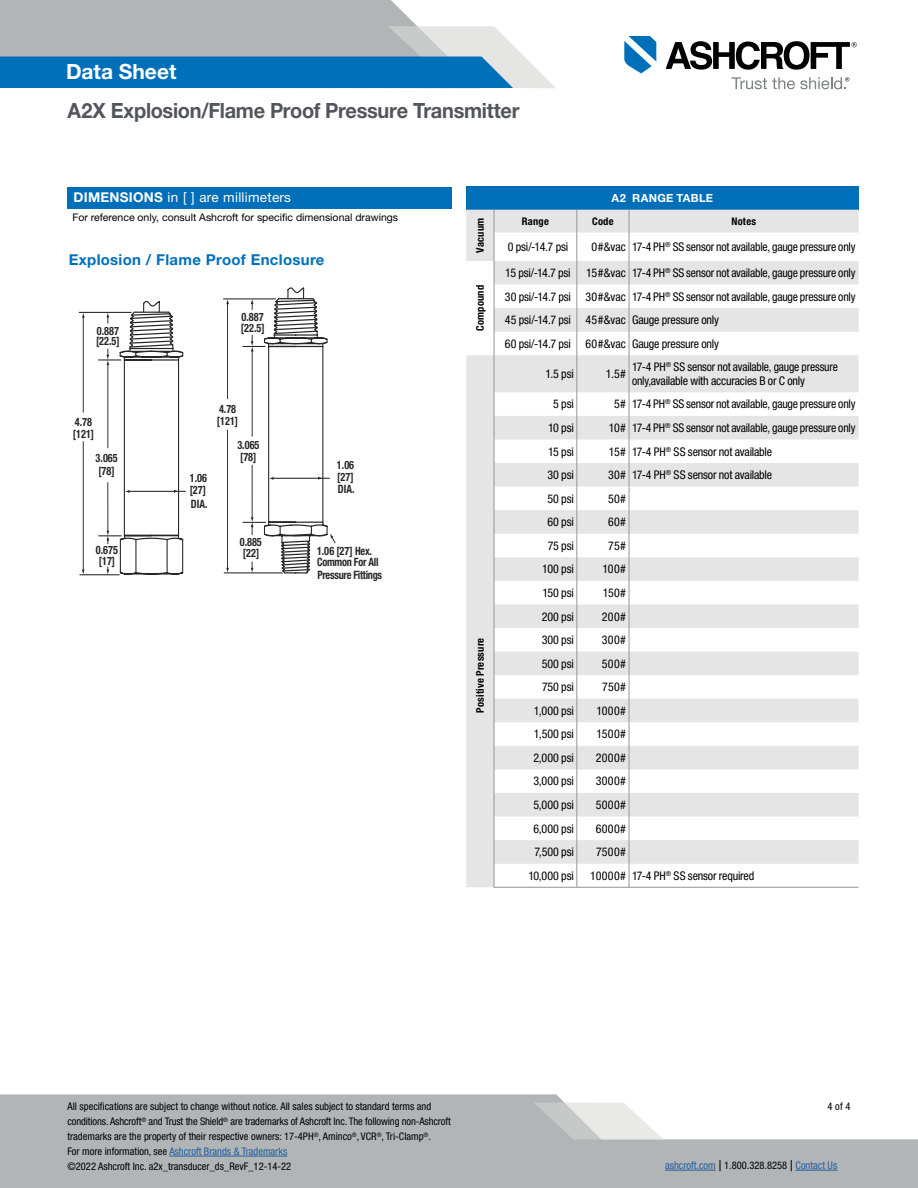
<style>
.page{position:relative;width:918px;height:1188px;background:#fff}
.page>*{position:absolute;margin:0;border:0;box-sizing:border-box;transform-origin:0 0}
.t1{font:700 21px "Helvetica Neue LT Pro";letter-spacing:-.015em;color:#52555b;scale:.95 1}
.t2{font:700 21px "Helvetica Neue LT Pro";color:#fff}
.FEATURES_Header{font:700 15px "Helvetica Neue LT Pro";letter-spacing:.02em;color:#006fba}
.t3{font:13.5px "Helvetica Neue LT Pro";letter-spacing:.02em;color:#fff}
.t4{font:condensed 12px/13.5px "Helvetica Neue LT Pro";letter-spacing:-.015em;color:#000}
.t5{font:700 condensed 11.55px/24.3px "Helvetica Neue LT Std";color:#292526;scale:.89 1}
.t6{font:700 condensed 11.55px/12.1px "Helvetica Neue LT Std";letter-spacing:-.025em;color:#292526;scale:.89 1}
.t7{font:700 11.25px "Helvetica Neue LT Pro";letter-spacing:.025em;color:#fff}
.t8{font:condensed 10.5px/15px "Helvetica Neue LT Pro";color:#000}
.t9{font:10.5px "Helvetica Neue LT Pro";color:#000}
.t10{font:700 condensed 10.5px "Helvetica Neue LT Pro";letter-spacing:.02em;color:#000}
.t11{font:condensed 10.5px "Helvetica Neue LT Pro";color:#215e9e}
.s1{font-weight:700}
.s2{color:#215e9e}
.s3{font-size:15px;color:#000}
.s4{color:#000}
</style>
<div class="page">
<svg style="left:0;top:0;width:555px;height:88px;background:#86abc3"></svg>
<svg style="left:0;top:1094px;width:918px;height:94px;fill:#b2b5b6"></svg>
<svg style="left:534px;top:1102px;width:129px;height:37px"></svg>
<hr style="left:169px;top:1156px;width:118px;height:1px;background:#215e9e">
<hr style="left:665px;top:1170px;width:51px;height:1px;background:#215e9e">
<hr style="left:796px;top:1170px;width:41px;height:1px;background:#215e9e">
<svg style="left:624px;top:36px;width:32px;height:37px"></svg>
<svg style="left:666px;top:41px;width:191px;height:29px"></svg>
<svg style="left:732px;top:77px;width:117px;height:12px"></svg>
<hr style="left:80px;top:574px;width:39px;height:1px;background:#292526">
<hr style="left:79px;top:312px;width:52px;height:1px;background:#292526">
<hr style="left:83px;top:442px;width:1px;height:130px;background:#292526">
<svg style="left:82px;top:569px;width:3px;height:6px"></svg>
<hr style="left:83px;top:316px;width:1px;height:96px;background:#292526">
<hr style="left:129px;top:491px;width:56px;height:1px;background:#292526">
<svg style="left:98px;top:300px;width:86px;height:275px"></svg>
<hr style="left:224px;top:573px;width:58px;height:1px;background:#292526">
<hr style="left:223px;top:299px;width:53px;height:1px;background:#292526">
<hr style="left:227px;top:430px;width:1px;height:138px;background:#292526">
<svg style="left:226px;top:568px;width:3px;height:5px"></svg>
<hr style="left:227px;top:302px;width:1px;height:97px;background:#292526">
<svg style="left:243px;top:287px;width:93px;height:287px"></svg>
<div style="left:466px;top:187px;width:393px;height:23px;background:#006fba"></div>
<svg style="left:466px;top:210px;width:393px;height:677px;fill:#e5e5e6"></svg>
<svg style="left:576px;top:210px;width:1px;height:145px"></svg>
<svg style="left:629px;top:210px;width:1px;height:145px"></svg>
<hr style="left:576px;top:355px;width:1px;height:37px;background:#939598">
<hr style="left:629px;top:355px;width:1px;height:37px;background:#939598">
<svg style="left:494px;top:210px;width:1px;height:145px"></svg>
<hr style="left:494px;top:355px;width:1px;height:37px;background:#939598">
<svg style="left:494px;top:392px;width:1px;height:495px"></svg>
<svg style="left:576px;top:392px;width:1px;height:495px"></svg>
<svg style="left:629px;top:392px;width:1px;height:495px"></svg>
<hr style="left:494px;top:887px;width:83px;height:1px;background:#939598">
<hr style="left:577px;top:887px;width:52px;height:1px;background:#939598">
<hr style="left:629px;top:887px;width:230px;height:1px;background:#939598">
<div style="left:68px;top:187px;width:384px;height:21px;background:#006fba"></div>
<h1 class="t2" style="left:66px;top:58px;width:112px">Data Sheet</h1>
<h1 class="t1" style="left:68px;top:98px;width:477px">A2X Explosion/Flame Proof Pressure Transmitter</h1>
<p class="t3" style="left:74px;top:189px;width:219px"><span class="s1">DIMENSIONS</span> in [ ] are millimeters</p>
<p class="t9" style="left:72px;top:211px;width:327px">For reference only, consult Ashcroft for specific dimensional drawings</p>
<p class="FEATURES_Header" style="left:69px;top:250px;width:257px">Explosion / Flame Proof Enclosure</p>
<p class="t5" style="left:97px;top:318px;width:26px">0.887</p>
<p class="t5" style="left:96px;top:329px;width:28px">[22.5]</p>
<p class="t5" style="left:75px;top:409px;width:21px">4.78</p>
<p class="t5" style="left:73px;top:421px;width:25px">[121]</p>
<p class="t5" style="left:96px;top:446px;width:26px">3.065</p>
<p class="t5" style="left:98px;top:458px;width:20px">[78]</p>
<p class="t5" style="left:96px;top:538px;width:26px">0.675</p>
<p class="t5" style="left:99px;top:549px;width:20px">[17]</p>
<p class="t5" style="left:242px;top:305px;width:26px">0.887</p>
<p class="t5" style="left:241px;top:316px;width:28px">[22.5]</p>
<p class="t5" style="left:190px;top:465px;width:21px">1.06</p>
<p class="t5" style="left:191px;top:491px;width:20px">DIA.</p>
<p class="t5" style="left:190px;top:478px;width:20px">[27]</p>
<p class="t5" style="left:219px;top:397px;width:21px">4.78</p>
<p class="t5" style="left:217px;top:409px;width:25px">[121]</p>
<p class="t5" style="left:237px;top:432px;width:26px">3.065</p>
<p class="t5" style="left:240px;top:444px;width:20px">[78]</p>
<p class="t5" style="left:240px;top:530px;width:26px">0.885</p>
<p class="t5" style="left:243px;top:541px;width:20px">[22]</p>
<p class="t5" style="left:337px;top:453px;width:21px">1.06<br>DIA.</p>
<p class="t5" style="left:337px;top:464px;width:20px">[27]</p>
<p class="t6" style="left:317px;top:544px;width:75px">1.06 [27] Hex.<br>Common For All<br>Pressure Fittings</p>
<p class="t7" style="left:612px;top:191px;width:103px">A2 RANGE TABLE</p>
<p class="t10" style="left:474px;top:253px;width:36px;rotate:-90deg">Vacuum</p>
<p class="t10" style="left:522px;top:215px;width:28px">Range</p>
<p class="t10" style="left:592px;top:215px;width:23px">Code</p>
<p class="t10" style="left:731px;top:215px;width:26px">Notes</p>
<p class="t4" style="left:508px;top:240px;width:62px">0 psi/-14.7 psi</p>
<p class="t4" style="left:592px;top:240px;width:36px">0#&amp;vac</p>
<p class="t4" style="left:632px;top:240px;width:225px">17-4 PH<sup>®</sup> SS sensor not available, gauge pressure only</p>
<p class="t10" style="left:474px;top:331px;width:48px;rotate:-90deg">Compound</p>
<p class="t10" style="left:474px;top:713px;width:76px;rotate:-90deg">Positive Pressure</p>
<p class="t4" style="left:505px;top:266px;width:67px">15 psi/-14.7 psi</p>
<p class="t4" style="left:586px;top:266px;width:41px">15#&amp;vac</p>
<p class="t4" style="left:632px;top:266px;width:225px">17-4 PH<sup>®</sup> SS sensor not available, gauge pressure only</p>
<p class="t4" style="left:505px;top:290px;width:68px">30 psi/-14.7 psi</p>
<p class="t4" style="left:585px;top:290px;width:42px">30#&amp;vac</p>
<p class="t4" style="left:632px;top:290px;width:225px">17-4 PH<sup>®</sup> SS sensor not available, gauge pressure only</p>
<p class="t4" style="left:505px;top:313px;width:68px">45 psi/-14.7 psi</p>
<p class="t4" style="left:585px;top:313px;width:42px">45#&amp;vac</p>
<p class="t4" style="left:632px;top:313px;width:89px">Gauge pressure only</p>
<p class="t4" style="left:505px;top:337px;width:68px">60 psi/-14.7 psi</p>
<p class="t4" style="left:585px;top:337px;width:42px">60#&amp;vac</p>
<p class="t4" style="left:632px;top:337px;width:89px">Gauge pressure only</p>
<p class="t4" style="left:546px;top:367px;width:30px">1.5 psi</p>
<p class="t4" style="left:606px;top:367px;width:22px">1.5#</p>
<p class="t4" style="left:632px;top:360px;width:207px">17-4 PH<sup>®</sup> SS sensor not available, gauge pressure only,available with accuracies B or C only</p>
<p class="t4" style="left:553px;top:397px;width:22px">5 psi</p>
<p class="t4" style="left:614px;top:397px;width:13px">5#</p>
<p class="t4" style="left:632px;top:397px;width:225px">17-4 PH<sup>®</sup> SS sensor not available, gauge pressure only</p>
<p class="t4" style="left:548px;top:421px;width:27px">10 psi</p>
<p class="t4" style="left:609px;top:421px;width:19px">10#</p>
<p class="t4" style="left:632px;top:421px;width:225px">17-4 PH<sup>®</sup> SS sensor not available, gauge pressure only</p>
<p class="t4" style="left:548px;top:444px;width:27px">15 psi</p>
<p class="t4" style="left:609px;top:444px;width:19px">15#</p>
<p class="t4" style="left:632px;top:444px;width:142px">17-4 PH<sup>®</sup> SS sensor not available</p>
<p class="t4" style="left:548px;top:468px;width:28px">30 psi</p>
<p class="t4" style="left:608px;top:468px;width:19px">30#</p>
<p class="t4" style="left:632px;top:468px;width:142px">17-4 PH<sup>®</sup> SS sensor not available</p>
<p class="t4" style="left:548px;top:492px;width:28px">50 psi</p>
<p class="t4" style="left:608px;top:492px;width:19px">50#</p>
<p class="t4" style="left:547px;top:515px;width:28px">60 psi</p>
<p class="t4" style="left:608px;top:515px;width:20px">60#</p>
<p class="t4" style="left:548px;top:539px;width:28px">75 psi</p>
<p class="t4" style="left:608px;top:539px;width:19px">75#</p>
<p class="t4" style="left:542px;top:562px;width:33px">100 psi</p>
<p class="t4" style="left:603px;top:562px;width:25px">100#</p>
<p class="t4" style="left:542px;top:586px;width:33px">150 psi</p>
<p class="t4" style="left:603px;top:586px;width:25px">150#</p>
<p class="t4" style="left:542px;top:609px;width:34px">200 psi</p>
<p class="t4" style="left:602px;top:609px;width:26px">200#</p>
<p class="t4" style="left:542px;top:633px;width:34px">300 psi</p>
<p class="t4" style="left:602px;top:633px;width:26px">300#</p>
<p class="t4" style="left:542px;top:657px;width:34px">500 psi</p>
<p class="t4" style="left:602px;top:657px;width:26px">500#</p>
<p class="t4" style="left:542px;top:680px;width:33px">750 psi</p>
<p class="t4" style="left:602px;top:680px;width:25px">750#</p>
<p class="t4" style="left:534px;top:704px;width:41px">1,000 psi</p>
<p class="t4" style="left:596px;top:704px;width:31px">1000#</p>
<p class="t4" style="left:534px;top:727px;width:41px">1,500 psi</p>
<p class="t4" style="left:597px;top:727px;width:31px">1500#</p>
<p class="t4" style="left:533px;top:751px;width:42px">2,000 psi</p>
<p class="t4" style="left:596px;top:751px;width:32px">2000#</p>
<p class="t4" style="left:533px;top:774px;width:42px">3,000 psi</p>
<p class="t4" style="left:596px;top:774px;width:32px">3000#</p>
<p class="t4" style="left:533px;top:798px;width:42px">5,000 psi</p>
<p class="t4" style="left:596px;top:798px;width:32px">5000#</p>
<p class="t4" style="left:533px;top:822px;width:42px">6,000 psi</p>
<p class="t4" style="left:596px;top:822px;width:32px">6000#</p>
<p class="t4" style="left:534px;top:845px;width:41px">7,500 psi</p>
<p class="t4" style="left:596px;top:845px;width:31px">7500#</p>
<p class="t4" style="left:528px;top:869px;width:47px">10,000 psi</p>
<p class="t4" style="left:590px;top:869px;width:37px">10000#</p>
<p class="t4" style="left:632px;top:869px;width:124px">17-4 PH<sup>®</sup> SS sensor required</p>
<p class="t8" style="left:68px;top:1099px;width:385px">All specifications are subject to change without notice. All sales subject to standard terms and conditions. Ashcroft<sup>®</sup> and Trust the Shield<sup>®</sup> are trademarks of Ashcroft Inc. The following non-Ashcroft trademarks are the property of their respective owners: 17-4PH<sup>®</sup>, Aminco<sup>®</sup>, VCR<sup>®</sup>, Tri-Clamp<sup>®</sup>.<br>For more information, see <span class="s2">Ashcroft Brands &amp; Trademarks<br></span>©2022 Ashcroft Inc. a2x_transducer_ds_RevF_12-14-22</p>
<p class="t8" style="left:828px;top:1099px;width:24px">4 of 4</p>
<p class="t11" style="left:665px;top:1159px;width:174px">ashcroft.com <span class="s3">|</span> <span class="s4">1.800.328.8258</span> <span class="s3">|</span> Contact Us</p>
</div>
